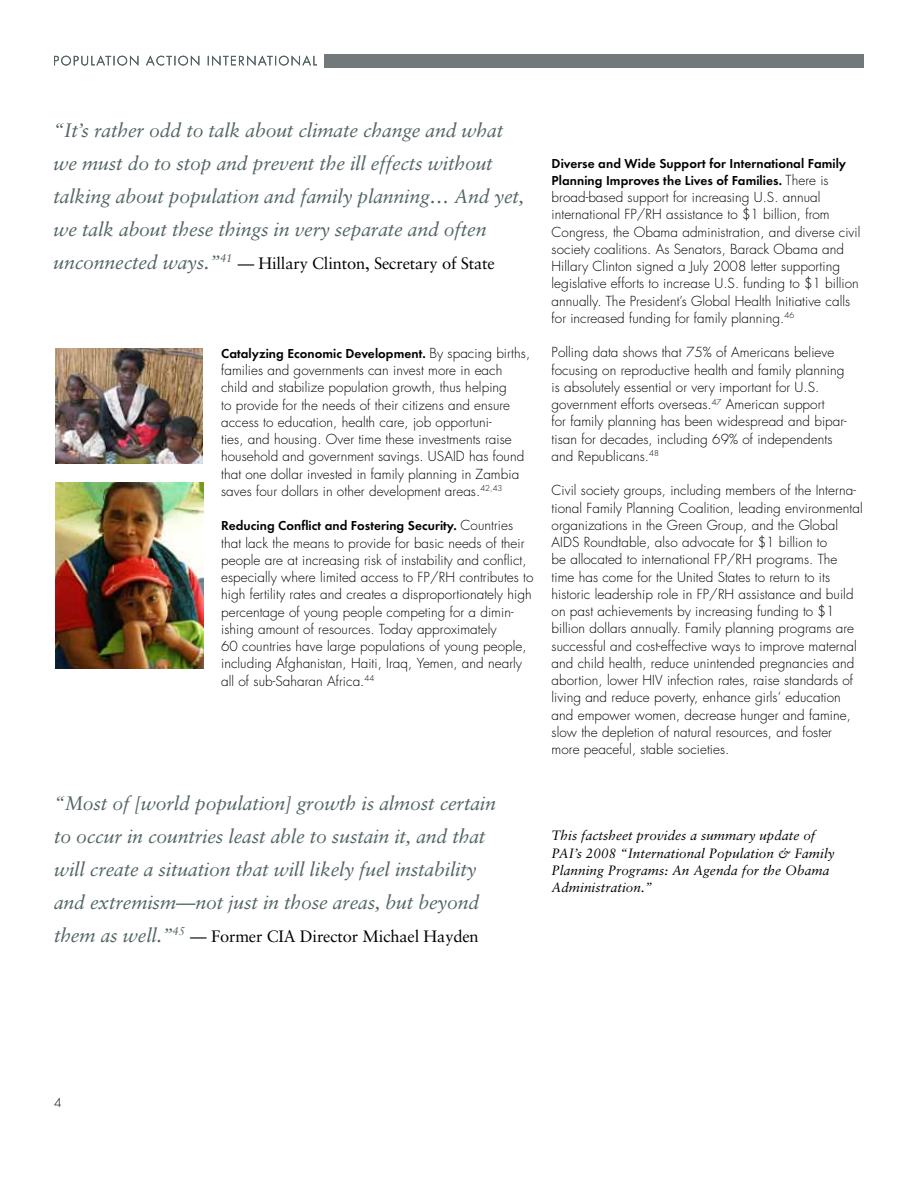
<style>
.page{position:relative;width:918px;height:1188px;background:#fff}
.page>*{position:absolute;margin:0;border:0;box-sizing:border-box;transform-origin:0 0}
.t1{font:italic 19.5px/33px "Sabon";letter-spacing:-.01em;color:#536465}
.t2{font:16.5px "Sabon";letter-spacing:-.01em;color:#000}
.t3{font:300 13.5px/17.2px "Futura";letter-spacing:.005em;color:#000}
.t4{font:italic 13.5px/17.2px "Sabon";letter-spacing:.005em;color:#000}
.t5{font:300 12px "Futura";color:#000}
.s1{font-style:italic;font-size:19.5px;color:#536465}
.s2{font-weight:600}
</style>
<div class="page">
<div style="left:324px;top:54px;width:540px;height:13px;background:#72797a"></div>
<svg style="left:54px;top:55px;width:263px;height:11px"></svg>
<img style="left:56px;top:349px;width:147px;height:115px">
<img style="left:55px;top:483px;width:148px;height:185px">
<h1 class="t1" style="left:54px;top:113px;width:472px">“It’s rather odd to talk about climate change and what we must do to stop and prevent the ill effects without talking about population and family planning… And yet, we talk about these things in very separate and often</h1>
<p class="t2" style="left:54px;top:253px;width:443px"><span class="s1">unconnected ways.”</span><sup>41</sup> — Hillary Clinton, Secretary of State</p>
<p class="t3" style="left:221px;top:344px;width:311px"><span class="s2">Catalyzing Economic Development.</span> By spacing births, families and governments can invest more in each child and stabilize population growth, thus helping<br>to provide for the needs of their citizens and ensure access to education, health care, job opportuni-<br>ties, and housing. Over time these investments raise household and government savings. USAID has found that one dollar invested in family planning in Zambia saves four dollars in other development areas.<sup>42,43</sup></p>
<p class="t3" style="left:221px;top:517px;width:314px"><span class="s2">Reducing Conflict and Fostering Security.</span> Countries that lack the means to provide for basic needs of their people are at increasing risk of instability and conflict, especially where limited access to FP/RH contributes to high fertility rates and creates a disproportionately high percentage of young people competing for a dimin&shy;ishing amount of resources. Today approximately<br>60 countries have large populations of young people, including Afghanistan, Haiti, Iraq, Yemen, and nearly all of sub-Saharan Africa.<sup>44</sup></p>
<h1 class="t1" style="left:54px;top:786px;width:443px">“Most of [world population] growth is almost certain to occur in countries least able to sustain it, and that will create a situation that will likely fuel instability and extremism—not just in those areas, but beyond</h1>
<p class="t2" style="left:54px;top:926px;width:426px"><span class="s1">them as well.”</span><sup>45</sup> — Former CIA Director Michael Hayden</p>
<p class="t3" style="left:552px;top:154px;width:310px"><span class="s2">Diverse and Wide Support for International Family Planning Improves the Lives of Families.</span> There is broad-based support for increasing U.S. annual international FP/RH assistance to $1 billion, from Congress, the Obama administration, and diverse civil society coalitions. As Senators, Barack Obama and Hillary Clinton signed a July 2008 letter supporting legislative efforts to increase U.S. funding to $1 billion annually. The President’s Global Health Initiative calls for increased funding for family planning.<sup>46</sup></p>
<p class="t3" style="left:552px;top:344px;width:297px">Polling data shows that 75% of Americans believe focusing on reproductive health and family planning is absolutely essential or very important for U.S. government efforts overseas.<sup>47</sup> American support<br>for family planning has been widespread and bipar&shy;tisan for decades, including 69% of independents and Republicans.<sup>48</sup></p>
<p class="t3" style="left:552px;top:482px;width:313px">Civil society groups, including members of the Interna&shy;tional Family Planning Coalition, leading environmental organizations in the Green Group, and the Global AIDS Roundtable, also advocate for $1 billion to<br>be allocated to international FP/RH programs. The time has come for the United States to return to its historic leadership role in FP/RH assistance and build on past achievements by increasing funding to $1 billion dollars annually. Family planning programs are successful and cost-effective ways to improve maternal and child health, reduce unintended pregnancies and abortion, lower HIV infection rates, raise standards of living and reduce poverty, enhance girls’ education and empower women, decrease hunger and famine, slow the depletion of natural resources, and foster more peaceful, stable societies.</p>
<p class="t4" style="left:552px;top:827px;width:285px">This factsheet provides a summary update of PAI’s 2008 “International Population &amp; Family Planning Programs: An Agenda for the Obama Administration.”</p>
<p class="t5" style="left:54px;top:1095px;width:9px">4</p>
</div>
